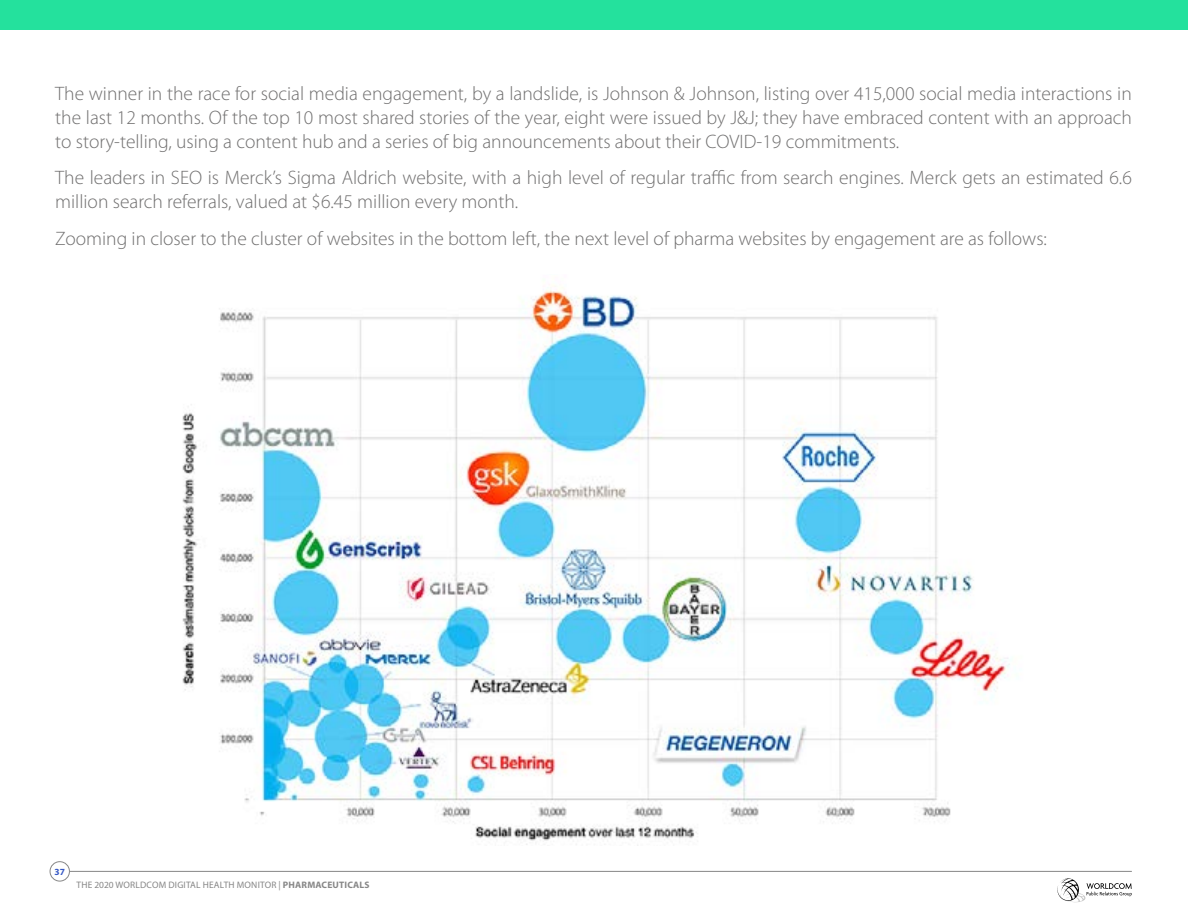
<style>
.page{position:relative;width:1188px;height:918px;background:#fff}
.page>*{position:absolute;margin:0;border:0;box-sizing:border-box;transform-origin:0 0}
.t1{font:300 19.5px/24px "Myriad Pro";color:#706f6f;text-align:justify}
.t2{font:9.45px "Myriad Pro";letter-spacing:.02em;color:#878787}
.t3{font:700 9.45px "Myriad Pro";color:#385ac5}
.s1{font-weight:700}
</style>
<div class="page">
<svg style="left:1057px;top:878px;width:75px;height:24px"></svg>
<hr style="left:70px;top:871px;width:1062px;height:1px;background:#878787">
<div style="left:50px;top:861px;width:20px;height:20px;border:1px solid #878787;border-radius:50%"></div>
<div style="left:0;top:0;width:1188px;height:30px;background:#24e19d"></div>
<img style="left:182px;top:284px;width:828px;height:562px">
<p class="t1" style="left:55px;top:81px;width:1078px">The winner in the race for social media engagement, by a landslide, is Johnson &amp; Johnson, listing over 415,000 social media interactions in the last 12 months. Of the top 10 most shared stories of the year, eight were issued by J&amp;J; they have embraced content with an approach to story-telling, using a content hub and a series of big announcements about their COVID-19 commitments.</p>
<p class="t1" style="left:55px;top:166px;width:1078px">The leaders in SEO is Merck’s Sigma Aldrich website, with a high level of regular traffic from search engines. Merck gets an estimated 6.6 million search referrals, valued at $6.45 million every month.</p>
<p class="t1" style="left:55px;top:227px;width:993px">Zooming in closer to the cluster of websites in the bottom left, the next level of pharma websites by engagement are as follows:</p>
<p class="t3" style="left:55px;top:866px;width:12px">37</p>
<p class="t2" style="left:77px;top:879px;width:295px">THE 2020 WORLDCOM DIGITAL HEALTH MONITOR | <span class="s1">PHARMACEUTICALS</span></p>
</div>
